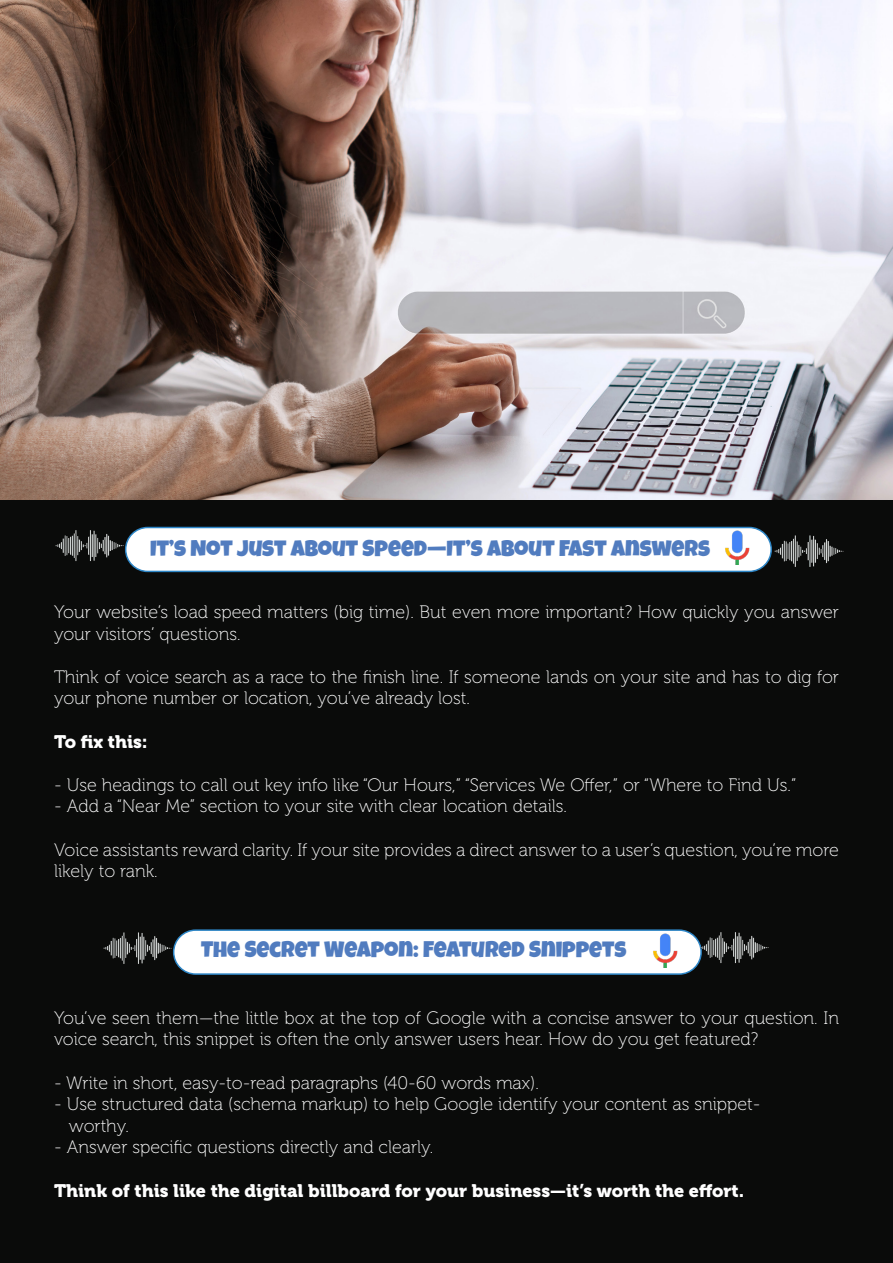
<style>
.page{position:relative;width:893px;height:1263px;background:#fff}
.page>*{position:absolute;margin:0;border:0;box-sizing:border-box;transform-origin:0 0}
.t1{font:22.5px "Luckiest Guy";color:#517cbf}
.t2{font:18px/21.6px "Museo 100";color:#fff}
.t3{font:18px "Museo 900";color:#fff}
</style>
<div class="page">
<img style="left:0;top:0;width:893px;height:500px">
<div style="left:0;top:500px;width:893px;height:763px;background:#0a0b0a"></div>
<div style="left:126px;top:527px;width:645px;height:44px;background:#fff;border-radius:22px"></div>
<div style="left:125px;top:527px;width:647px;height:45px;border:2px solid #2d86c7;border-radius:22px"></div>
<img style="left:725px;top:530px;width:25px;height:35px">
<img style="left:771px;top:535px;width:73px;height:32px">
<img style="left:55px;top:530px;width:72px;height:32px">
<div style="left:174px;top:930px;width:527px;height:44px;background:#fff;border-radius:22px"></div>
<div style="left:173px;top:929px;width:529px;height:46px;border:2px solid #2d86c7;border-radius:22px"></div>
<img style="left:653px;top:933px;width:25px;height:35px">
<img style="left:696px;top:932px;width:73px;height:36px">
<img style="left:103px;top:932px;width:72px;height:32px">
<p class="t1" style="left:150px;top:534px;width:562px">IT’S NOT JUST ABOUT SPEED—IT’S ABOUT FAST ANSWERS</p>
<p class="t2" style="left:54px;top:601px;width:787px">Your website’s load speed matters (big time). But even more important? How quickly you answer your visitors’ questions.</p>
<p class="t2" style="left:54px;top:666px;width:787px">Think of voice search as a race to the finish line. If someone lands on your site and has to dig for your phone number or location, you’ve already lost.</p>
<p class="t3" style="left:54px;top:731px;width:95px">To fix this:</p>
<p class="t2" style="left:54px;top:774px;width:744px">- Use headings to call out key info like “Our Hours,” “Services We Offer,” or “Where to Find Us.”</p>
<p class="t2" style="left:54px;top:796px;width:515px">- Add a “Near Me” section to your site with clear location details.</p>
<p class="t2" style="left:54px;top:839px;width:786px">Voice assistants reward clarity. If your site provides a direct answer to a user’s question, you’re more likely to rank.</p>
<p class="t1" style="left:201px;top:935px;width:427px">THE SECRET WEAPON: FEATURED SNIPPETS</p>
<p class="t2" style="left:54px;top:1007px;width:786px">You’ve seen them—the little box at the top of Google with a concise answer to your question. In voice search, this snippet is often the only answer users hear. How do you get featured?</p>
<p class="t2" style="left:54px;top:1072px;width:486px">- Write in short, easy-to-read paragraphs (40-60 words max).</p>
<p class="t2" style="left:54px;top:1094px;width:708px">- Use structured data (schema markup) to help Google identify your content as snippet-</p>
<p class="t2" style="left:69px;top:1115px;width:62px">worthy.</p>
<p class="t2" style="left:54px;top:1137px;width:381px">- Answer specific questions directly and clearly.</p>
<p class="t3" style="left:54px;top:1180px;width:692px">Think of this like the digital billboard for your business—it’s worth the effort.</p>
</div>
